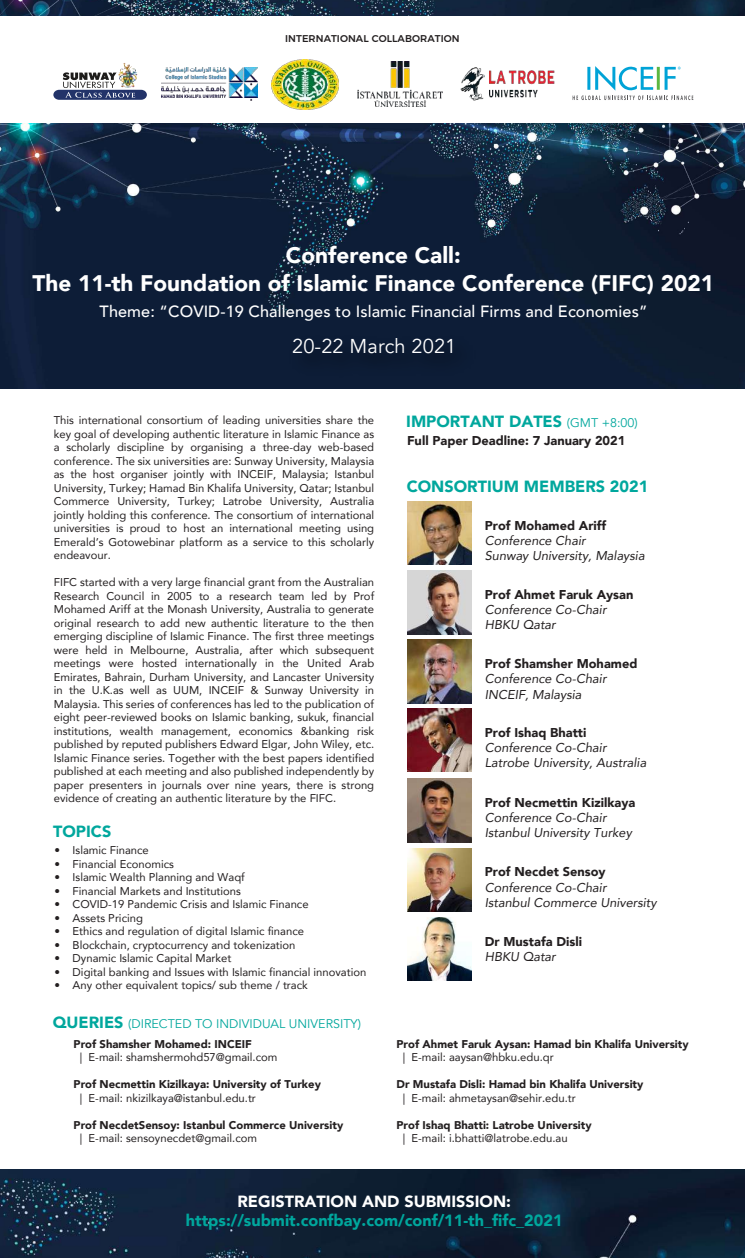
<style>
.page{position:relative;width:745px;height:1258px;background:#fff}
.page>*{position:absolute;margin:0;border:0;box-sizing:border-box;transform-origin:0 0}
.t1{font:900 22.5px/27.5px "Avenir";color:#fff;text-align:center}
.t2{font:20px "Avenir";letter-spacing:.005em;color:#fff}
.t3{font:500 16.25px "Avenir";letter-spacing:.005em;color:#fff}
.t4{font:900 16.12px "Avenir";color:#00a79d}
.t5{font:900 16.12px "Avenir";color:#fff}
.t6{font:italic 12.75px/15.4px "Avenir";color:#231f20}
.t7{font:900 12.75px "Avenir";color:#231f20}
.t8{font:12.5px "Avenir";color:#00a79d}
.t9{font:11.25px/13.5px "Avenir";color:#231f20;text-align:justify}
.t10{font:900 11.25px "Avenir";color:#231f20}
.t11{font:500 9.88px "Montserrat";letter-spacing:.005em;color:#231f20}
.s1{font-weight:900;font-size:16.12px}
.s2{font-weight:400;font-size:12.5px}
</style>
<div class="page">
<img style="left:0;top:1169px;width:744px;height:89px">
<img style="left:0;top:0;width:744px;height:388px">
<div style="left:0;top:16px;width:744px;height:107px;background:#fff"></div>
<svg style="left:53px;top:72px;width:94px;height:28px"></svg>
<img style="left:118px;top:63px;width:8px;height:20px">
<img style="left:162px;top:67px;width:95px;height:33px">
<img style="left:271px;top:59px;width:68px;height:50px">
<img style="left:357px;top:62px;width:85px;height:45px">
<img style="left:460px;top:67px;width:95px;height:34px">
<svg style="left:572px;top:66px;width:120px;height:34px"></svg>
<div style="left:281px;top:325px;width:204px;height:63px;background:#0c1c36"></div>
<img style="left:407px;top:501px;width:64px;height:64px">
<img style="left:407px;top:570px;width:64px;height:64px">
<img style="left:407px;top:640px;width:64px;height:63px">
<img style="left:407px;top:778px;width:64px;height:64px">
<img style="left:407px;top:848px;width:64px;height:63px">
<img style="left:407px;top:917px;width:64px;height:64px">
<img style="left:407px;top:708px;width:64px;height:64px">
<p class="t11" style="left:285px;top:31px;width:176px">INTERNATIONAL COLLABORATION</p>
<h1 class="t1" style="left:33px;top:241px;width:682px">Conference Call:<br>The 11-th Foundation of Islamic Finance Conference (FIFC) 2021</h1>
<h3 class="t3" style="left:99px;top:297px;width:549px">Theme: “COVID-19 Challenges to Islamic Financial Firms and Economies”</h3>
<h2 class="t2" style="left:292px;top:334px;width:166px">20-22 March 2021</h2>
<p class="t9" style="left:54px;top:413px;width:322px">This international consortium of leading universities share the key goal of developing authentic literature in Islamic Finance as a scholarly discipline by organising a three-day web-based conference. The six universities are: Sunway University, Malaysia as the host organiser jointly with INCEIF, Malaysia; Istanbul University, Turkey; Hamad Bin Khalifa University, Qatar; Istanbul Commerce University, Turkey; Latrobe University, Australia jointly holding this conference. The consortium of international universities is proud to host an international meeting using Emerald’s Gotowebinar platform as a service to this scholarly endeavour.</p>
<p class="t9" style="left:54px;top:575px;width:322px">FIFC started with a very large financial grant from the Australian Research Council in 2005 to a research team led by Prof Mohamed Ariff at the Monash University, Australia to generate original research to add new authentic literature to the then emerging discipline of Islamic Finance. The first three meetings were held in Melbourne, Australia, after which subsequent meetings were hosted internationally in the United Arab Emirates, Bahrain, Durham University, and Lancaster University in the U.K.as well as UUM, INCEIF &amp; Sunway University in Malaysia. This series of conferences has led to the publication of eight peer-reviewed books on Islamic banking, sukuk, financial institutions, wealth management, economics &amp;banking risk published by reputed publishers Edward Elgar, John Wiley, etc.<br>Islamic Finance series. Together with the best papers identified published at each meeting and also published independently by paper presenters in journals over nine years, there is strong evidence of creating an authentic literature by the FIFC.</p>
<h3 class="t4" style="left:53px;top:817px;width:60px">TOPICS</h3>
<p class="t9" style="left:54px;top:843px;width:96px">• Islamic Finance</p>
<p class="t9" style="left:54px;top:856px;width:121px">• Financial Economics</p>
<p class="t9" style="left:54px;top:870px;width:192px">• Islamic Wealth Planning and Waqf</p>
<p class="t9" style="left:54px;top:883px;width:188px">• Financial Markets and Institutions</p>
<p class="t9" style="left:54px;top:897px;width:255px">• COVID-19 Pandemic Crisis and Islamic Finance</p>
<p class="t9" style="left:54px;top:910px;width:90px">• Assets Pricing</p>
<p class="t9" style="left:54px;top:924px;width:251px">• Ethics and regulation of digital Islamic finance</p>
<p class="t9" style="left:54px;top:937px;width:242px">• Blockchain, cryptocurrency and tokenization</p>
<p class="t9" style="left:54px;top:951px;width:178px">• Dynamic Islamic Capital Market</p>
<p class="t9" style="left:54px;top:964px;width:313px">• Digital banking and Issues with Islamic financial innovation</p>
<p class="t9" style="left:54px;top:978px;width:255px">• Any other equivalent topics/ sub theme / track</p>
<p class="t8" style="left:53px;top:1016px;width:309px"><span class="s1">QUERIES</span> (DIRECTED TO INDIVIDUAL UNIVERSITY)</p>
<p class="t10" style="left:74px;top:1034px;width:180px">Prof Shamsher Mohamed: INCEIF</p>
<p class="t9" style="left:80px;top:1050px;width:199px">| E-mail: shamshermohd57@gmail.com</p>
<p class="t10" style="left:74px;top:1074px;width:249px">Prof Necmettin Kizilkaya: University of Turkey</p>
<p class="t9" style="left:80px;top:1090px;width:177px">| E-mail: nkizilkaya@istanbul.edu.tr</p>
<p class="t10" style="left:74px;top:1115px;width:271px">Prof NecdetSensoy: Istanbul Commerce University</p>
<p class="t9" style="left:80px;top:1131px;width:178px">| E-mail: sensoynecdet@gmail.com</p>
<h3 class="t4" style="left:406px;top:408px;width:233px">IMPORTANT DATES <span class="s2">(GMT +8:00)</span></h3>
<p class="t7" style="left:407px;top:429px;width:220px">Full Paper Deadline: 7 January 2021</p>
<h3 class="t4" style="left:406px;top:472px;width:243px">CONSORTIUM MEMBERS 2021</h3>
<p class="t7" style="left:484px;top:514px;width:123px">Prof Mohamed Ariff</p>
<p class="t6" style="left:484px;top:533px;width:161px">Conference Chair<br>Sunway University, Malaysia</p>
<p class="t7" style="left:484px;top:583px;width:150px">Prof Ahmet Faruk Aysan</p>
<p class="t6" style="left:484px;top:602px;width:123px">Conference Co-Chair<br>HBKU Qatar</p>
<p class="t7" style="left:484px;top:652px;width:154px">Prof Shamsher Mohamed</p>
<p class="t6" style="left:484px;top:671px;width:123px">Conference Co-Chair<br>INCEIF, Malaysia</p>
<p class="t7" style="left:484px;top:721px;width:103px">Prof Ishaq Bhatti</p>
<p class="t6" style="left:484px;top:739px;width:163px">Conference Co-Chair<br>Latrobe University, Australia</p>
<p class="t7" style="left:484px;top:791px;width:152px">Prof Necmettin Kizilkaya</p>
<p class="t6" style="left:484px;top:810px;width:148px">Conference Co-Chair<br>Istanbul University Turkey</p>
<p class="t7" style="left:484px;top:861px;width:122px">Prof Necdet Sensoy</p>
<p class="t6" style="left:484px;top:879px;width:173px">Conference Co-Chair<br>Istanbul Commerce University</p>
<p class="t7" style="left:484px;top:930px;width:99px">Dr Mustafa Disli</p>
<p class="t6" style="left:484px;top:948px;width:72px">HBKU Qatar</p>
<p class="t10" style="left:396px;top:1034px;width:293px">Prof Ahmet Faruk Aysan: Hamad bin Khalifa University</p>
<p class="t9" style="left:402px;top:1050px;width:152px">| E-mail: aaysan@hbku.edu.qr</p>
<p class="t10" style="left:396px;top:1074px;width:248px">Dr Mustafa Disli: Hamad bin Khalifa University</p>
<p class="t9" style="left:402px;top:1090px;width:174px">| E-mail: ahmetaysan@sehir.edu.tr</p>
<p class="t10" style="left:396px;top:1115px;width:196px">Prof Ishaq Bhatti: Latrobe University</p>
<p class="t9" style="left:402px;top:1131px;width:166px">| E-mail: i.bhatti@latrobe.edu.au</p>
<h3 class="t5" style="left:237px;top:1187px;width:275px">REGISTRATION AND SUBMISSION:</h3>
<h3 class="t4" style="left:186px;top:1206px;width:378px">https://submit.confbay.com/conf/11-th_fifc_2021</h3>
</div>
